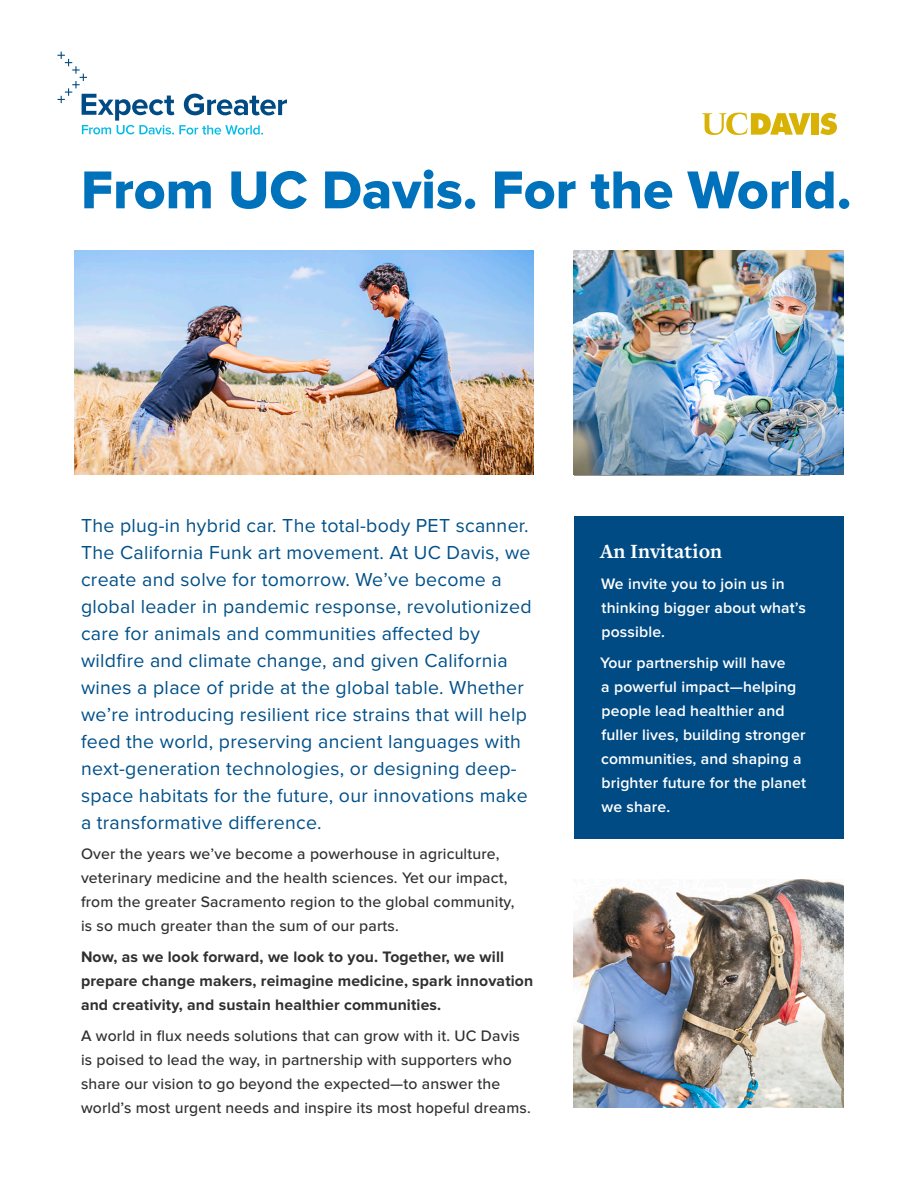
<style>
.page{position:relative;width:918px;height:1188px;background:#fff}
.page>*{position:absolute;margin:0;border:0;box-sizing:border-box;transform-origin:0 0}
.t1{font:55.2px "Proxima Nova Extrabld";color:#0072bc}
.header3{font:700 21px "Freight Text Pro";color:#fff}
.text_lead-in{font:19.5px/27px "Proxima Nova";letter-spacing:.015em;color:#005089}
.text-body{font:500 15.75px/24px "Proxima Nova";letter-spacing:.01em;color:#312f30}
.text-body-2{font:600 15.75px/24px "Proxima Nova";letter-spacing:.01em;color:#fff}
.text-body-3{font:700 15.75px/24px "Proxima Nova";letter-spacing:.01em;color:#312f30}
</style>
<div class="page">
<svg style="left:820px;top:113px;width:17px;height:22px"></svg>
<div style="left:811px;top:113px;width:8px;height:22px;background:#d8b306"></div>
<svg style="left:702px;top:112px;width:108px;height:23px"></svg>
<svg style="left:58px;top:52px;width:229px;height:83px"></svg>
<div style="left:574px;top:517px;width:270px;height:322px;background:#004b84"></div>
<img style="left:74px;top:250px;width:459px;height:225px">
<img style="left:574px;top:250px;width:270px;height:225px">
<img style="left:574px;top:879px;width:270px;height:228px">
<p class="t1" style="left:81px;top:158px;width:772px">From UC Davis. For the World.</p>
<p class="text_lead-in" style="left:81px;top:512px;width:452px">The plug-in hybrid car. The total-body PET scanner.<br>The California Funk art movement. At UC Davis, we create and solve for tomorrow. We’ve become a global leader in pandemic response, revolutionized care for animals and communities affected by wildfire and climate change, and given California wines a place of pride at the global table. Whether we’re introducing resilient rice strains that will help feed the world, preserving ancient languages with next-generation technologies, or designing deep&shy;space habitats for the future, our innovations make a transformative difference.</p>
<p class="text-body" style="left:81px;top:843px;width:435px">Over the years we’ve become a powerhouse in agriculture, veterinary medicine and the health sciences. Yet our impact, from the greater Sacramento region to the global community, is so much greater than the sum of our parts.</p>
<p class="text-body-3" style="left:81px;top:946px;width:454px">Now, as we look forward, we look to you. Together, we will prepare change makers, reimagine medicine, spark innovation and creativity, and sustain healthier communities.</p>
<p class="text-body" style="left:81px;top:1024px;width:451px">A world in flux needs solutions that can grow with it. UC Davis is poised to lead the way, in partnership with supporters who share our vision to go beyond the expected—to answer the world’s most urgent needs and inspire its most hopeful dreams.</p>
<p class="header3" style="left:600px;top:538px;width:124px">An Invitation</p>
<p class="text-body-2" style="left:601px;top:573px;width:206px">We invite you to join us in thinking bigger about what’s possible.</p>
<p class="text-body-2" style="left:600px;top:651px;width:208px">Your partnership will have<br>a powerful impact—helping people lead healthier and fuller lives, building stronger communities, and shaping a brighter future for the planet we share.</p>
</div>
